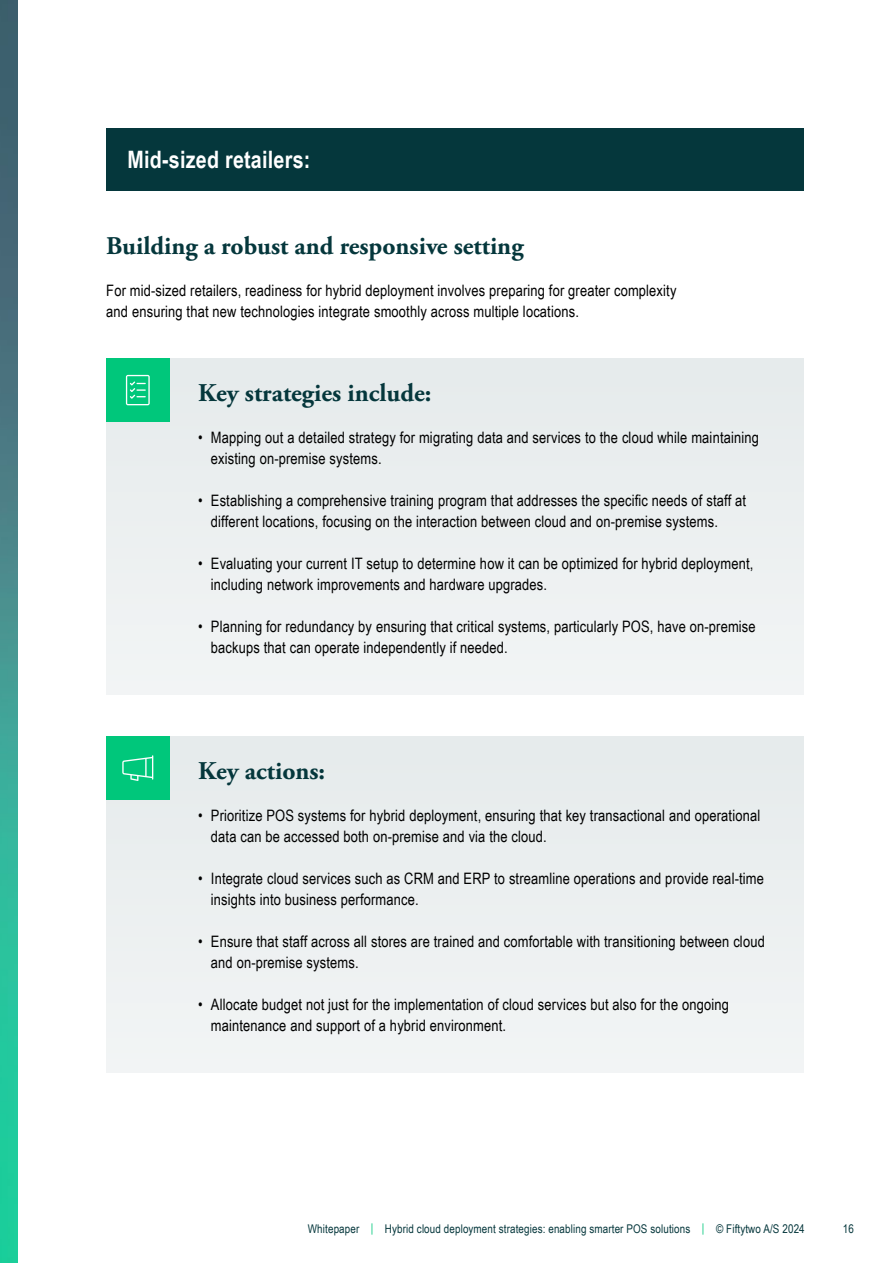
<style>
.page{position:relative;width:893px;height:1263px;background:#fff}
.page>*{position:absolute;margin:0;border:0;box-sizing:border-box;transform-origin:0 0}
.t1{font:700 25.5px "Adobe Garamond Pro";color:#05373c}
.t2{font:700 24px "Arial Narrow";letter-spacing:.01em;color:#fff}
.t3{font:15.75px/21px "Arial Narrow";letter-spacing:.01em;color:#000}
.t4{font:12px "Arial Narrow";letter-spacing:.01em;color:#05373c}
.s1{color:#00c77b}
</style>
<div class="page">
<div style="left:106px;top:359px;width:698px;height:336px;background:#e6ebec"></div>
<div style="left:106px;top:737px;width:698px;height:336px;background:#e6ebec"></div>
<div style="left:106px;top:359px;width:63px;height:63px;background:#00c77b"></div>
<div style="left:106px;top:737px;width:63px;height:63px;background:#00c77b"></div>
<svg style="left:126px;top:375px;width:24px;height:30px"></svg>
<svg style="left:122px;top:755px;width:31px;height:26px"></svg>
<div style="left:106px;top:128px;width:698px;height:63px;background:#05373c"></div>
<img style="left:0;top:0;width:17px;height:1263px">
<h2 class="t2" style="left:128px;top:141px;width:184px">Mid-sized retailers:</h2>
<h1 class="t1" style="left:106px;top:231px;width:419px">Building a robust and responsive setting</h1>
<p class="t3" style="left:106px;top:279px;width:572px">For mid-sized retailers, readiness for hybrid deployment involves preparing for greater complexity and ensuring that new technologies integrate smoothly across multiple locations.</p>
<h1 class="t1" style="left:198px;top:378px;width:235px">Key strategies include:</h1>
<p class="t3" style="left:211px;top:426px;width:550px;text-indent:-13px">• Mapping out a detailed strategy for migrating data and services to the cloud while maintaining existing on-premise systems.</p>
<p class="t3" style="left:211px;top:489px;width:537px;text-indent:-13px">• Establishing a comprehensive training program that addresses the specific needs of staff at different locations, focusing on the interaction between cloud and on-premise systems.</p>
<p class="t3" style="left:211px;top:552px;width:544px;text-indent:-13px">• Evaluating your current IT setup to determine how it can be optimized for hybrid deployment, including network improvements and hardware upgrades.</p>
<p class="t3" style="left:211px;top:615px;width:546px;text-indent:-13px">• Planning for redundancy by ensuring that critical systems, particularly POS, have on-premise backups that can operate independently if needed.</p>
<h1 class="t1" style="left:198px;top:756px;width:129px">Key actions:</h1>
<p class="t3" style="left:211px;top:804px;width:551px;text-indent:-13px">• Prioritize POS systems for hybrid deployment, ensuring that key transactional and operational data can be accessed both on-premise and via the cloud.</p>
<p class="t3" style="left:211px;top:867px;width:555px;text-indent:-13px">• Integrate cloud services such as CRM and ERP to streamline operations and provide real-time insights into business performance.</p>
<p class="t3" style="left:211px;top:930px;width:555px;text-indent:-13px">• Ensure that staff across all stores are trained and comfortable with transitioning between cloud and on-premise systems.</p>
<p class="t3" style="left:211px;top:993px;width:520px;text-indent:-13px">• Allocate budget not just for the implementation of cloud services but also for the ongoing maintenance and support of a hybrid environment.</p>
<p class="t4" style="left:308px;top:1220px;width:498px">Whitepaper <span class="s1">|</span> Hybrid cloud deployment strategies: enabling smarter POS solutions <span class="s1">|</span> © Fiftytwo A/S 2024</p>
<p class="t4" style="left:843px;top:1220px;width:13px">16</p>
</div>
